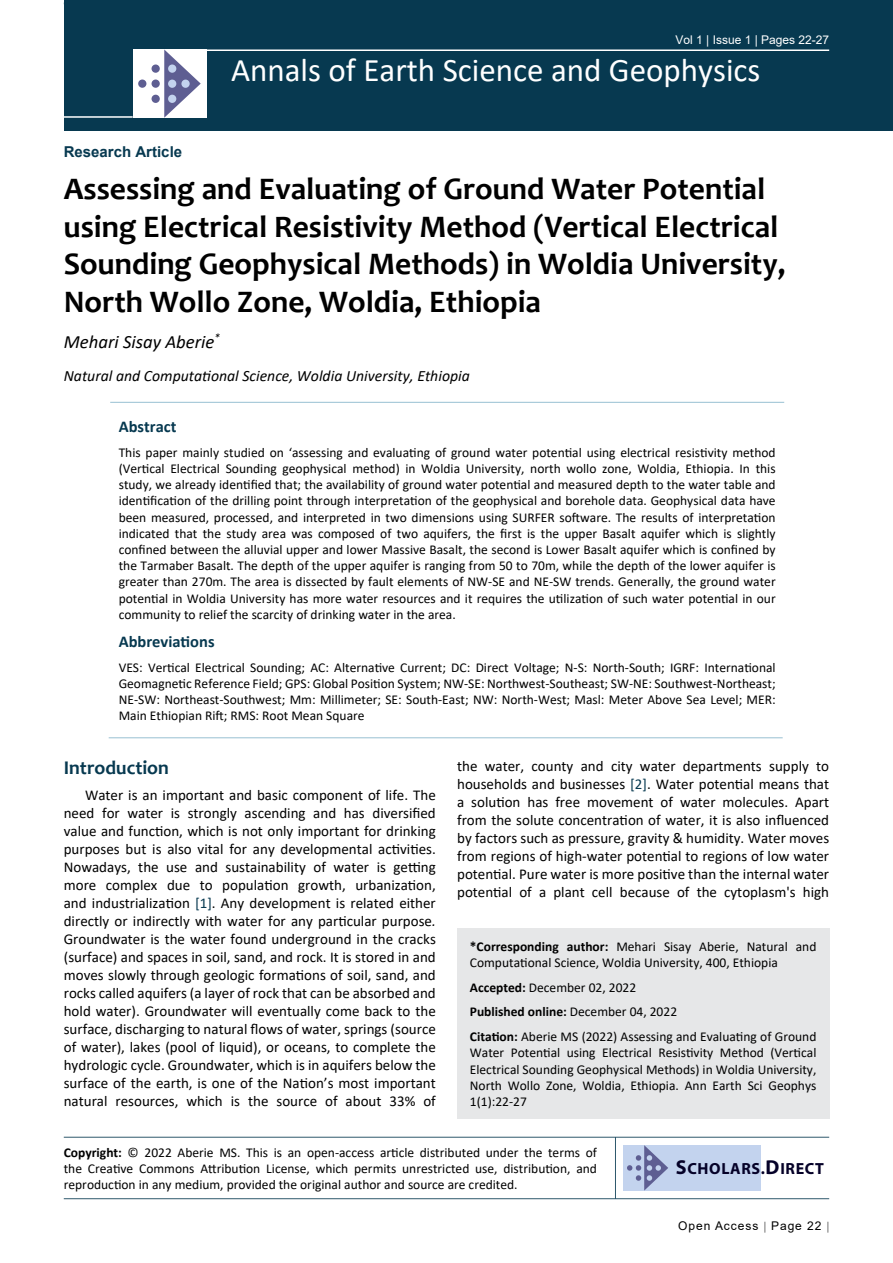
<style>
.page{position:relative;width:893px;height:1263px;background:#fff}
.page>*{position:absolute;margin:0;border:0;box-sizing:border-box;transform-origin:0 0}
.t1{font:33px "Calibri";color:#fff}
.t2{font:700 31.5px/37.8px "Candara";color:#000}
.t3{font:700 19.5px "Candara";color:#073950}
.t4{font:italic 18.75px "Calibri";color:#000}
.t5{font:700 16.5px "Calibri";color:#073950}
.t6{font:700 16.2px "Myriad Pro";letter-spacing:.04em;color:#050128}
.t7{font:italic 15.75px "Calibri";color:#000}
.t8{font:15px/18px "Calibri";color:#000;text-align:justify}
.t9{font:700 15px "Arial";color:#073950}
.t10{font:13.5px/16.2px "Calibri";color:#000;text-align:justify}
.t11{font:12px "Arial";color:#fff}
.t12{font:12px "Arial";letter-spacing:.08em;color:#000}
.s1{color:#073950}
.s2{font-style:italic}
.s3{font-weight:700}
.s4{font-size:20.25px}
</style>
<div class="page">
<div style="left:64px;top:0;width:829px;height:131px;background:#073950"></div>
<hr style="left:64px;top:1137px;width:765px;height:1px;background:#073950">
<hr style="left:64px;top:1198px;width:765px;height:1px;background:#073950">
<hr style="left:615px;top:1137px;width:1px;height:62px;background:#073950">
<hr style="left:204px;top:49px;width:625px;height:2px;background:#fff">
<hr style="left:64px;top:116px;width:69px;height:2px;background:#fff">
<div style="left:133px;top:49px;width:74px;height:69px;background:#fff"></div>
<svg style="left:164px;top:49px;width:37px;height:69px"></svg>
<div style="left:152px;top:65px;width:8px;height:8px;background:#5e5e92;border-radius:50%"></div>
<div style="left:138px;top:80px;width:8px;height:8px;background:#5e5e92;border-radius:50%"></div>
<div style="left:152px;top:80px;width:8px;height:8px;background:#5e5e92;border-radius:50%"></div>
<div style="left:168px;top:80px;width:8px;height:8px;background:#c3d3ee;border-radius:50%"></div>
<div style="left:181px;top:80px;width:9px;height:8px;background:#c3d3ee;border-radius:50%"></div>
<div style="left:168px;top:95px;width:8px;height:8px;background:#c3d3ee;border-radius:50%"></div>
<div style="left:168px;top:65px;width:8px;height:8px;background:#c3d3ee;border-radius:50%"></div>
<div style="left:152px;top:95px;width:8px;height:8px;background:#5e5e92;border-radius:50%"></div>
<div style="left:623px;top:1145px;width:138px;height:45px;background:#c3d3ee"></div>
<svg style="left:627px;top:1145px;width:41px;height:45px"></svg>
<div style="left:457px;top:928px;width:372px;height:191px;background:#e6e7e8"></div>
<hr style="left:110px;top:402px;width:674px;height:1px;background:#98c0d2">
<hr style="left:109px;top:737px;width:674px;height:1px;background:#98c0d2">
<p class="t11" style="left:675px;top:31px;width:155px">Vol 1 | Issue 1 | Pages 22-27</p>
<p class="t9" style="left:64px;top:141px;width:120px">Research Article</p>
<h1 class="t1" style="left:231px;top:47px;width:531px">Annals of Earth Science and Geophysics</h1>
<h2 class="t2" style="left:64px;top:169px;width:723px">Assessing and Evaluating of Ground Water Potential using Electrical Resistivity Method (Vertical Electrical Sounding Geophysical Methods) in Woldia University, North Wollo Zone, Woldia, Ethiopia</h2>
<h3 class="t4" style="left:64px;top:328px;width:158px">Mehari Sisay Aberie<sup>*</sup></h3>
<p class="t7" style="left:64px;top:364px;width:408px">Natural and Computational Science, Woldia University, Ethiopia</p>
<p class="t5" style="left:119px;top:415px;width:59px">Abstract</p>
<p class="t10" style="left:119px;top:444px;width:658px">This paper mainly studied on ‘assessing and evaluating of ground water potential using electrical resistivity method (Vertical Electrical Sounding geophysical method) in Woldia University, north wollo zone, Woldia, Ethiopia. In this study, we already identified that; the availability of ground water potential and measured depth to the water table and identification of the drilling point through interpretation of the geophysical and borehole data. Geophysical data have been measured, processed, and interpreted in two dimensions using SURFER software. The results of interpretation indicated that the study area was composed of two aquifers, the first is the upper Basalt aquifer which is slightly confined between the alluvial upper and lower Massive Basalt, the second is Lower Basalt aquifer which is confined by the Tarmaber Basalt. The depth of the upper aquifer is ranging from 50 to 70m, while the depth of the lower aquifer is greater than 270m. The area is dissected by fault elements of NW-SE and NE-SW trends. Generally, the ground water potential in Woldia University has more water resources and it requires the utilization of such water potential in our community to relief the scarcity of drinking water in the area.</p>
<p class="t5" style="left:119px;top:630px;width:97px">Abbreviations</p>
<p class="t10" style="left:119px;top:659px;width:658px">VES: Vertical Electrical Sounding; AC: Alternative Current; DC: Direct Voltage; N-S: North-South; IGRF: International Geomagnetic Reference Field; GPS: Global Position System; NW-SE: Northwest-Southeast; SW-NE: Southwest-Northeast; NE-SW: Northeast-Southwest; Mm: Millimeter; SE: South-East; NW: North-West; Masl: Meter Above Sea Level; MER:<br>Main Ethiopian Rift; RMS: Root Mean Square</p>
<h3 class="t3" style="left:64px;top:755px;width:107px">Introduction</h3>
<p class="t8" style="left:64px;top:786px;width:374px;text-indent:21px">Water is an important and basic component of life. The need for water is strongly ascending and has diversified value and function, which is not only important for drinking purposes but is also vital for any developmental activities.<br>Nowadays, the use and sustainability of water is getting more complex due to population growth, urbanization, and industrialization <span class="s1">[1]</span>. Any development is related either directly or indirectly with water for any particular purpose<span class="s2">.<br></span>Groundwater is the water found underground in the cracks (surface) and spaces in soil, sand, and rock. It is stored in and moves slowly through geologic formations of soil, sand, and rocks called aquifers (a layer of rock that can be absorbed and hold water). Groundwater will eventually come back to the surface, discharging to natural flows of water, springs (source of water), lakes (pool of liquid), or oceans, to complete the hydrologic cycle. Groundwater, which is in aquifers below the surface of the earth, is one of the Nation’s most important natural resources, which is the source of about 33% of</p>
<p class="t8" style="left:457px;top:756px;width:374px">the water, county and city water departments supply to households and businesses <span class="s1">[2]</span>. Water potential means that a solution has free movement of water molecules. Apart from the solute concentration of water, it is also influenced by factors such as pressure, gravity &amp; humidity. Water moves from regions of high-water potential to regions of low water potential. Pure water is more positive than the internal water potential of a plant cell because of the cytoplasm's high</p>
<p class="t10" style="left:470px;top:938px;width:348px"><span class="s3">*Corresponding author:</span> Mehari Sisay Aberie, Natural and<br>Computational Science, Woldia University, 400, Ethiopia</p>
<p class="t10" style="left:470px;top:974px;width:348px;line-height:24.8px;text-align:left"><span class="s3">Accepted:</span> December 02, 2022<br><span class="s3">Published online:</span> December 04, 2022<br><span class="s3">Citation:</span> Aberie MS (2022) Assessing and Evaluating of Ground</p>
<p class="t10" style="left:470px;top:1044px;width:348px">Water Potential using Electrical Resistivity Method (Vertical Electrical Sounding Geophysical Methods) in Woldia University, North Wollo Zone, Woldia, Ethiopia. Ann Earth Sci Geophys 1(1):22-27</p>
<p class="t10" style="left:64px;top:1144px;width:535px"><span class="s3">Copyright:</span> © 2022 Aberie MS. This is an open-access article distributed under the terms of the Creative Commons Attribution License, which permits unrestricted use, distribution, and reproduction in any medium, provided the original author and source are credited.</p>
<p class="t6" style="left:676px;top:1158px;width:150px"><span class="s4">S</span>CHOLARS.<span class="s4">D</span>IRECT</p>
<p class="t12" style="left:678px;top:1217px;width:145px">Open Access Page 22</p>
</div>
